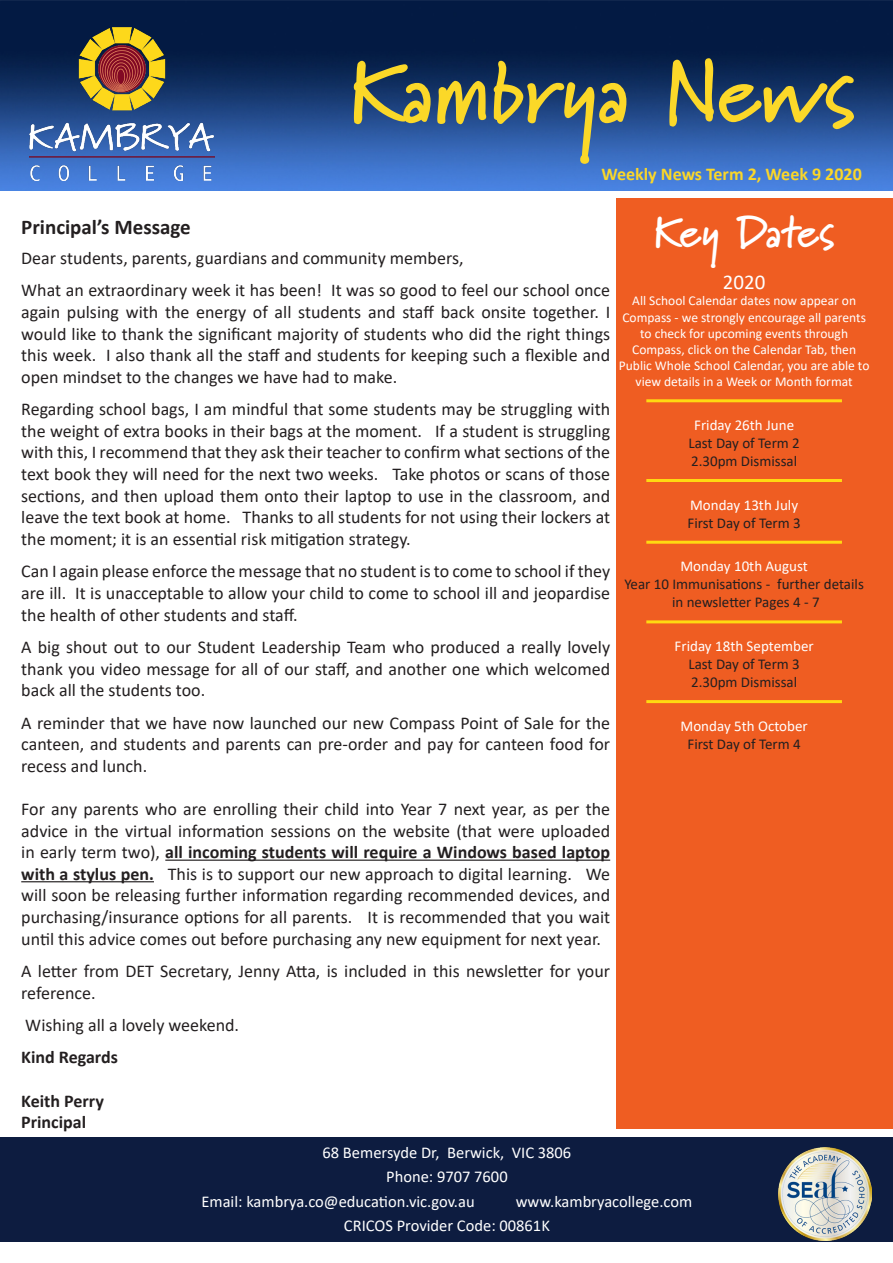
<style>
.page{position:relative;width:893px;height:1263px;background:#fff}
.page>*{position:absolute;margin:0;border:0;box-sizing:border-box;transform-origin:0 0}
.t1{font:700 90px "Marydale";color:#fbd828}
.t2{font:700 45px "Marydale";letter-spacing:-.015em;color:#fff}
.Heading_1_no_underli{font:700 21px "Calibri";color:#231f20}
.Key_Dates{font:21px "Calibri";color:#fff}
.MMU_Signoff{font:18px/21.6px "Calibri";color:#231f20;text-align:justify}
.Paragraph{font:700 18px "Calibri";color:#231f20}
.t3{font:700 18px "Calibri";color:#fbd728}
.t4{font:16.5px/24px "Calibri";color:#fff}
.Key_Dates-2{font:15px "Calibri";color:#231f20}
.Key_Dates-3{font:15px "Calibri";color:#fff}
.Key_Dates-4{font:13.5px/16.2px "Calibri";color:#fff;text-align:center}
.s1{color:#fcd829}
.s2{font-weight:700}
</style>
<div class="page">
<img style="left:0;top:1px;width:893px;height:190px">
<div style="left:617px;top:198px;width:276px;height:931px;background:#ef5d22"></div>
<div style="left:0;top:1137px;width:893px;height:105px;background:#0d1c40"></div>
<img style="left:778px;top:1147px;width:94px;height:94px">
<img style="left:30px;top:28px;width:184px;height:153px">
<hr style="left:646px;top:399px;width:196px;height:3px;background:#ffd911">
<hr style="left:646px;top:479px;width:196px;height:3px;background:#ffd911">
<hr style="left:646px;top:541px;width:196px;height:3px;background:#ffd911">
<hr style="left:646px;top:620px;width:196px;height:3px;background:#ffd911">
<hr style="left:646px;top:700px;width:196px;height:3px;background:#ffd911">
<hr style="left:165px;top:859px;width:445px;height:2px;background:#231f20">
<hr style="left:21px;top:881px;width:133px;height:1px;background:#231f20">
<h1 class="t1" style="left:349px;top:38px;width:508px">Kambry<span class="s1">a News</span></h1>
<p class="t3" style="left:601px;top:161px;width:262px">Weekly News Term 2, Week 9 2020</p>
<p class="Heading_1_no_underli" style="left:21px;top:212px;width:171px">Principal’s Message</p>
<p class="MMU_Signoff" style="left:21px;top:247px;width:444px">Dear students, parents, guardians and community members,</p>
<p class="MMU_Signoff" style="left:21px;top:279px;width:590px">What an extraordinary week it has been! It was so good to feel our school once again pulsing with the energy of all students and staff back onsite together. I would like to thank the significant majority of students who did the right things this week. I also thank all the staff and students for keeping such a flexible and open mindset to the changes we have had to make.</p>
<p class="MMU_Signoff" style="left:21px;top:398px;width:590px">Regarding school bags, I am mindful that some students may be struggling with the weight of extra books in their bags at the moment. If a student is struggling with this, I recommend that they ask their teacher to confirm what sections of the text book they will need for the next two weeks. Take photos or scans of those sections, and then upload them onto their laptop to use in the classroom, and leave the text book at home. Thanks to all students for not using their lockers at the moment; it is an essential risk mitigation strategy.</p>
<p class="MMU_Signoff" style="left:21px;top:560px;width:590px">Can I again please enforce the message that no student is to come to school if they are ill. It is unacceptable to allow your child to come to school ill and jeopardise the health of other students and staff.</p>
<p class="MMU_Signoff" style="left:21px;top:636px;width:590px">A big shout out to our Student Leadership Team who produced a really lovely thank you video message for all of our staff, and another one which welcomed back all the students too.</p>
<p class="MMU_Signoff" style="left:21px;top:711px;width:590px">A reminder that we have now launched our new Compass Point of Sale for the canteen, and students and parents can pre-order and pay for canteen food for recess and lunch.</p>
<p class="MMU_Signoff" style="left:21px;top:798px;width:590px">For any parents who are enrolling their child into Year 7 next year, as per the advice in the virtual information sessions on the website (that were uploaded in early term two), <span class="s2">all incoming students will require a Windows based laptop with a stylus pen.</span> This is to support our new approach to digital learning. We will soon be releasing further information regarding recommended devices, and purchasing/insurance options for all parents. It is recommended that you wait until this advice comes out before purchasing any new equipment for next year.</p>
<p class="MMU_Signoff" style="left:21px;top:960px;width:590px">A letter from DET Secretary, Jenny Atta, is included in this newsletter for your reference.</p>
<p class="MMU_Signoff" style="left:25px;top:1014px;width:215px">Wishing all a lovely weekend.</p>
<p class="Paragraph" style="left:21px;top:1045px;width:98px">Kind Regards</p>
<p class="Paragraph" style="left:21px;top:1088px;width:84px">Keith Perry</p>
<p class="Paragraph" style="left:21px;top:1109px;width:66px">Principal</p>
<p class="t2" style="left:653px;top:206px;width:183px">Key Dates</p>
<p class="Key_Dates" style="left:723px;top:268px;width:44px">2020</p>
<p class="Key_Dates-4" style="left:622px;top:292px;width:245px">All School Calendar dates now appear on<br>Compass - we strongly encourage all parents to check for upcoming events through</p>
<p class="Key_Dates-4" style="left:619px;top:341px;width:252px">Compass, click on the Calendar Tab, then<br>Public Whole School Calendar, you are able to view details in a Week or Month format</p>
<p class="Key_Dates-3" style="left:694px;top:415px;width:102px">Friday 26th June</p>
<p class="Key_Dates-2" style="left:688px;top:433px;width:113px">Last Day of Term 2</p>
<p class="Key_Dates-2" style="left:691px;top:451px;width:108px">2.30pm Dismissal</p>
<p class="Key_Dates-3" style="left:690px;top:494px;width:109px">Monday 13th July</p>
<p class="Key_Dates-2" style="left:687px;top:512px;width:115px">First Day of Term 3</p>
<p class="Key_Dates-3" style="left:680px;top:556px;width:129px">Monday 10th August</p>
<p class="Key_Dates-2" style="left:624px;top:574px;width:241px">Year 10 Immunisations - further details</p>
<p class="Key_Dates-2" style="left:672px;top:592px;width:149px">in newsletter Pages 4 - 7</p>
<p class="Key_Dates-3" style="left:675px;top:636px;width:141px">Friday 18th September</p>
<p class="Key_Dates-2" style="left:688px;top:654px;width:113px">Last Day of Term 3</p>
<p class="Key_Dates-2" style="left:691px;top:672px;width:108px">2.30pm Dismissal</p>
<p class="Key_Dates-3" style="left:681px;top:715px;width:129px">Monday 5th October</p>
<p class="Key_Dates-2" style="left:687px;top:733px;width:115px">First Day of Term 4</p>
<p class="t4" style="left:322px;top:1140px;width:250px">68 Bemersyde Dr, Berwick, VIC 3806</p>
<p class="t4" style="left:386px;top:1164px;width:123px">Phone: 9707 7600</p>
<p class="t4" style="left:201px;top:1188px;width:275px">Email: kambrya.co@education.vic.gov.au</p>
<p class="t4" style="left:344px;top:1188px;width:350px;text-indent:172px">www.kambryacollege.com<br>CRICOS Provider Code: 00861K</p>
</div>
